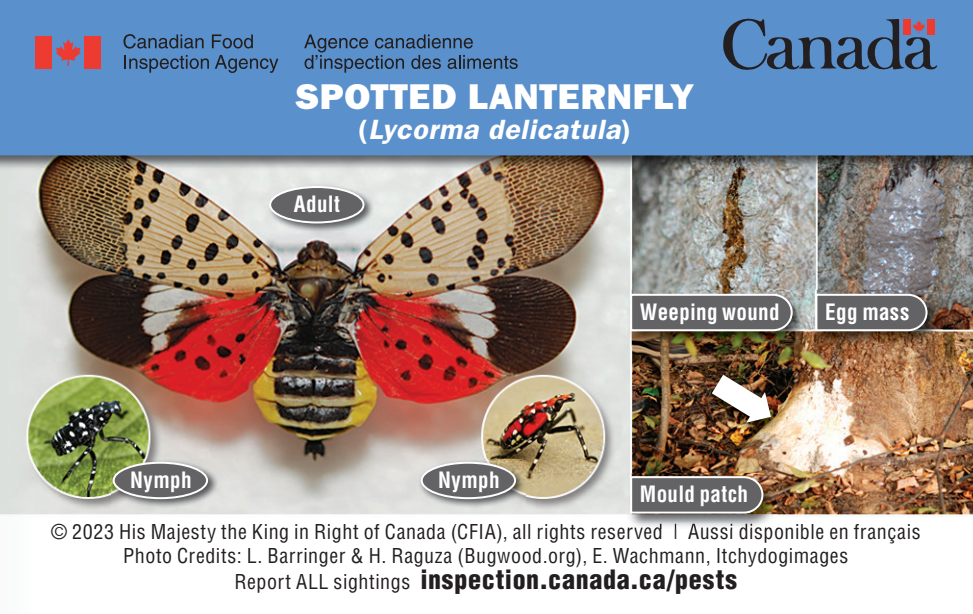
<style>
.page{position:relative;width:973px;height:614px;background:#fff}
.page>*{position:absolute;margin:0;border:0;box-sizing:border-box;transform-origin:0 0}
.t1{font:800 36px "Franklin Gothic";letter-spacing:.01em;color:#fff}
.t2{font:italic 600 28px "Franklin Gothic";letter-spacing:.025em;color:#fff}
.t3{font:900 condensed 26px "Helvetica";letter-spacing:.03em;color:#231f20}
.t4{font:700 condensed 22px "Helvetica";letter-spacing:.015em;color:#fff;scale:.96 1}
.t5{font:condensed 20px/24px "Helvetica";letter-spacing:.03em;color:#231f20;text-align:center}
.s1{font-style:normal}
.s2{font-weight:400;font-size:20px}
</style>
<div class="page">
<img style="left:0;top:0;width:973px;height:517px">
<svg style="left:723px;top:19px;width:214px;height:51px;background:#4f6e98"></svg>
<svg style="left:56px;top:39px;width:25px;height:27px"></svg>
<div style="left:85px;top:36px;width:16px;height:33px;background:#ee3b32"></div>
<div style="left:36px;top:36px;width:16px;height:33px;background:#ee3b32"></div>
<svg style="left:123px;top:34px;width:81px;height:15px"></svg>
<svg style="left:212px;top:34px;width:9px;height:14px"></svg>
<svg style="left:223px;top:38px;width:9px;height:10px"></svg>
<div style="left:224px;top:39px;width:6px;height:8px;background:#5a90cb;border-radius:50%"></div>
<svg style="left:233px;top:38px;width:10px;height:10px"></svg>
<div style="left:235px;top:39px;width:6px;height:8px;background:#5a90cb;border-radius:50%"></div>
<svg style="left:244px;top:34px;width:9px;height:15px"></svg>
<svg style="left:124px;top:55px;width:63px;height:18px"></svg>
<svg style="left:189px;top:58px;width:10px;height:11px"></svg>
<div style="left:191px;top:60px;width:6px;height:8px;background:#5a90cb;border-radius:50%"></div>
<svg style="left:201px;top:58px;width:8px;height:11px"></svg>
<svg style="left:215px;top:55px;width:63px;height:18px"></svg>
<svg style="left:304px;top:34px;width:214px;height:39px;background:#4f79a9"></svg>
<img style="left:268px;top:184px;width:106px;height:49px">
<div style="left:270px;top:187px;width:93px;height:35px;background:#636366;border-radius:50%"></div>
<div style="left:269px;top:186px;width:95px;height:37px;border:2px solid #fff;border-radius:50%"></div>
<img style="left:111px;top:459px;width:107px;height:50px">
<div style="left:114px;top:463px;width:93px;height:35px;background:#636366;border-radius:50%"></div>
<div style="left:113px;top:462px;width:95px;height:37px;border:2px solid #fff;border-radius:50%"></div>
<img style="left:419px;top:459px;width:107px;height:50px">
<div style="left:422px;top:463px;width:93px;height:35px;background:#636366;border-radius:50%"></div>
<div style="left:421px;top:462px;width:95px;height:37px;border:2px solid #fff;border-radius:50%"></div>
<img style="left:627px;top:291px;width:180px;height:55px">
<svg style="left:629px;top:293px;width:164px;height:39px;background:#777779"></svg>
<img style="left:627px;top:473px;width:151px;height:50px">
<img style="left:627px;top:523px;width:151px;height:6px">
<svg style="left:629px;top:475px;width:135px;height:39px;background:#777474"></svg>
<img style="left:812px;top:291px;width:130px;height:55px">
<svg style="left:814px;top:293px;width:114px;height:39px;background:#777678"></svg>
<img style="left:706px;top:375px;width:71px;height:59px">
<img style="left:706px;top:363px;width:65px;height:60px">
<svg style="left:969px;top:0;width:4px;height:3px"></svg>
<h1 class="t1" style="left:295px;top:76px;width:401px">SPOTTED LANTERNFLY</h1>
<h2 class="t2" style="left:358px;top:113px;width:274px"><span class="s1">(</span>Lycorma delicatula<span class="s1">)</span></h2>
<p class="t4" style="left:294px;top:191px;width:49px">Adult</p>
<p class="t4" style="left:130px;top:467px;width:66px">Nymph</p>
<p class="t4" style="left:438px;top:467px;width:66px">Nymph</p>
<p class="t4" style="left:640px;top:298px;width:147px">Weeping wound</p>
<p class="t4" style="left:825px;top:298px;width:89px">Egg mass</p>
<p class="t4" style="left:640px;top:481px;width:114px">Mould patch</p>
<p class="t5" style="left:51px;top:519px;width:871px">© 2023 His Majesty the King in Right of Canada (CFIA), all rights reserved | Aussi disponible en français<br>Photo Credits: L. Barringer &amp; H. Raguza (Bugwood.org), E. Wachmann, Itchydogimages</p>
<h3 class="t3" style="left:234px;top:563px;width:504px"><span class="s2">Report ALL sightings</span> inspection.canada.ca/pests</h3>
</div>
